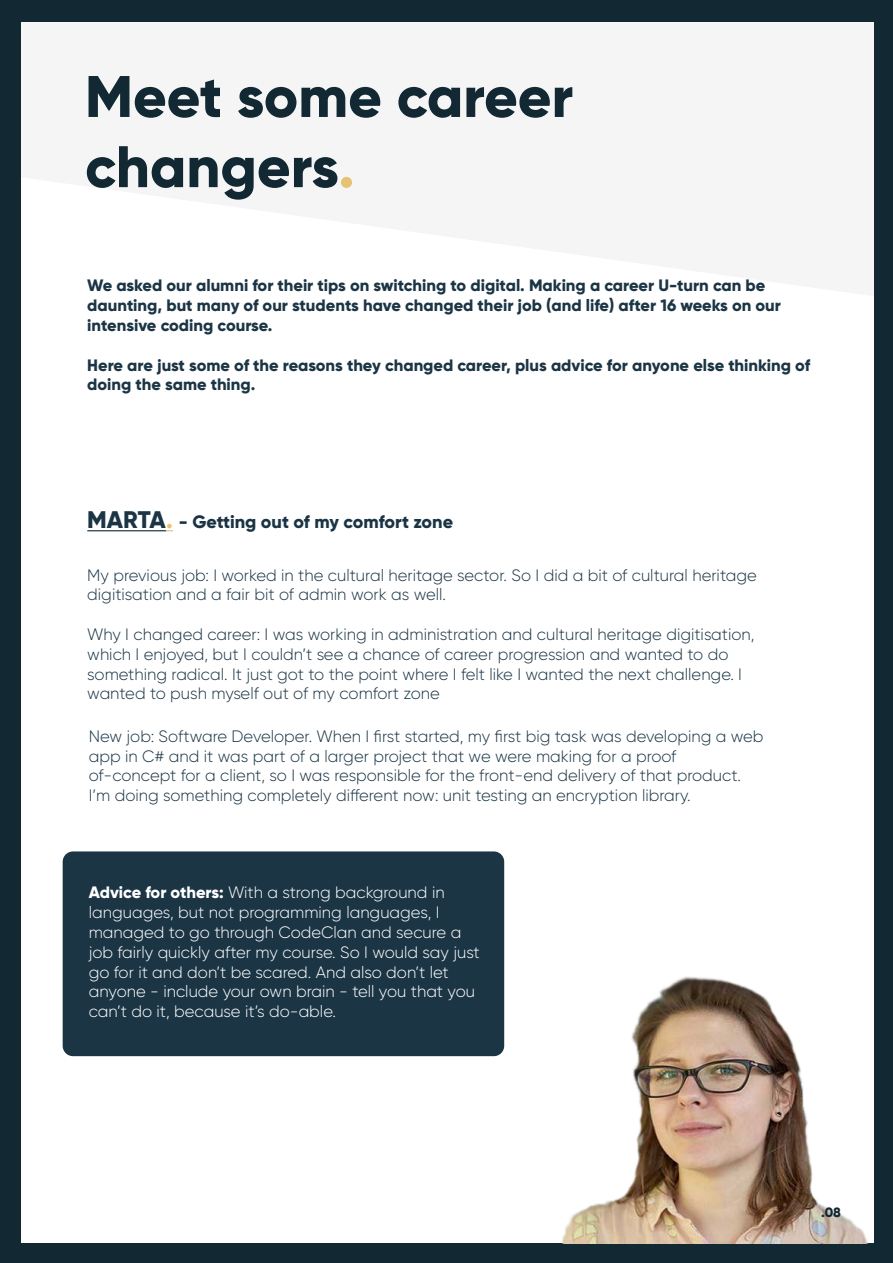
<style>
.page{position:relative;width:893px;height:1263px;background:#fff}
.page>*{position:absolute;margin:0;border:0;box-sizing:border-box;transform-origin:0 0}
.t1{font:800 58.5px/70.2px "Gilroy";color:#122833}
.t2{font:800 18px "Gilroy";color:#1b3445}
.t3{font:300 16.5px/19.8px "Gilroy";color:#1b3545}
.t4{font:300 16.5px/19.8px "Gilroy";color:#fff}
.t5{font:800 16.5px/19.8px "Gilroy";color:#1b3545}
.t6{font:800 13.5px "Gilroy";color:#122833}
.s1{color:#e6c272}
.s2{font-size:24px;color:#1b3545}
.s3{font-size:24px;color:#e6c372}
.s4{font-weight:800}
</style>
<div class="page">
<div style="left:63px;top:851px;width:441px;height:205px;background:#1b3545;border-radius:10px"></div>
<hr style="left:87px;top:530px;width:79px;height:1px;background:#1b3545">
<div style="left:1px;top:0;width:892px;height:22px;background:#122833"></div>
<div style="left:1px;top:1244px;width:892px;height:19px;background:#122833"></div>
<div style="left:873px;top:0;width:20px;height:1263px;background:#122833"></div>
<div style="left:0;top:0;width:21px;height:1263px;background:#122833"></div>
<img style="left:562px;top:964px;width:312px;height:279px">
<h1 class="t1" style="left:85px;top:65px;width:490px">Meet some career changers<span class="s1">.</span></h1>
<p class="t5" style="left:87px;top:277px;width:695px">We asked our alumni for their tips on switching to digital. Making a career U-turn can be daunting, but many of our students have changed their job (and life) after 16 weeks on our intensive coding course.</p>
<p class="t5" style="left:87px;top:356px;width:724px">Here are just some of the reasons they changed career, plus advice for anyone else thinking of doing the same thing.</p>
<p class="t2" style="left:87px;top:514px;width:367px"><span class="s2">MARTA</span><span class="s3">.</span> - Getting out of my comfort zone</p>
<p class="t3" style="left:87px;top:566px;width:671px">My previous job: I worked in the cultural heritage sector. So I did a bit of cultural heritage digitisation and a fair bit of admin work as well.</p>
<p class="t3" style="left:87px;top:625px;width:669px">Why I changed career: I was working in administration and cultural heritage digitisation, which I enjoyed, but I couldn’t see a chance of career progression and wanted to do something radical. It just got to the point where I felt like I wanted the next challenge. I wanted to push myself out of my comfort zone</p>
<p class="t3" style="left:89px;top:727px;width:676px">New job: Software Developer. When I first started, my first big task was developing a web app in C# and it was part of a larger project that we were making for a proof of-concept for a client, so I was responsible for the front-end delivery of that product.<br>I’m doing something completely different now: unit testing an encryption library.</p>
<p class="t4" style="left:89px;top:884px;width:393px"><span class="s4">Advice for others:</span> With a strong background in languages, but not programming languages, I managed to go through CodeClan and secure a job fairly quickly after my course. So I would say just go for it and don’t be scared. And also don’t let anyone - include your own brain - tell you that you can’t do it, because it’s do-able.</p>
<p class="t6" style="left:821px;top:1206px;width:21px">.08</p>
</div>
